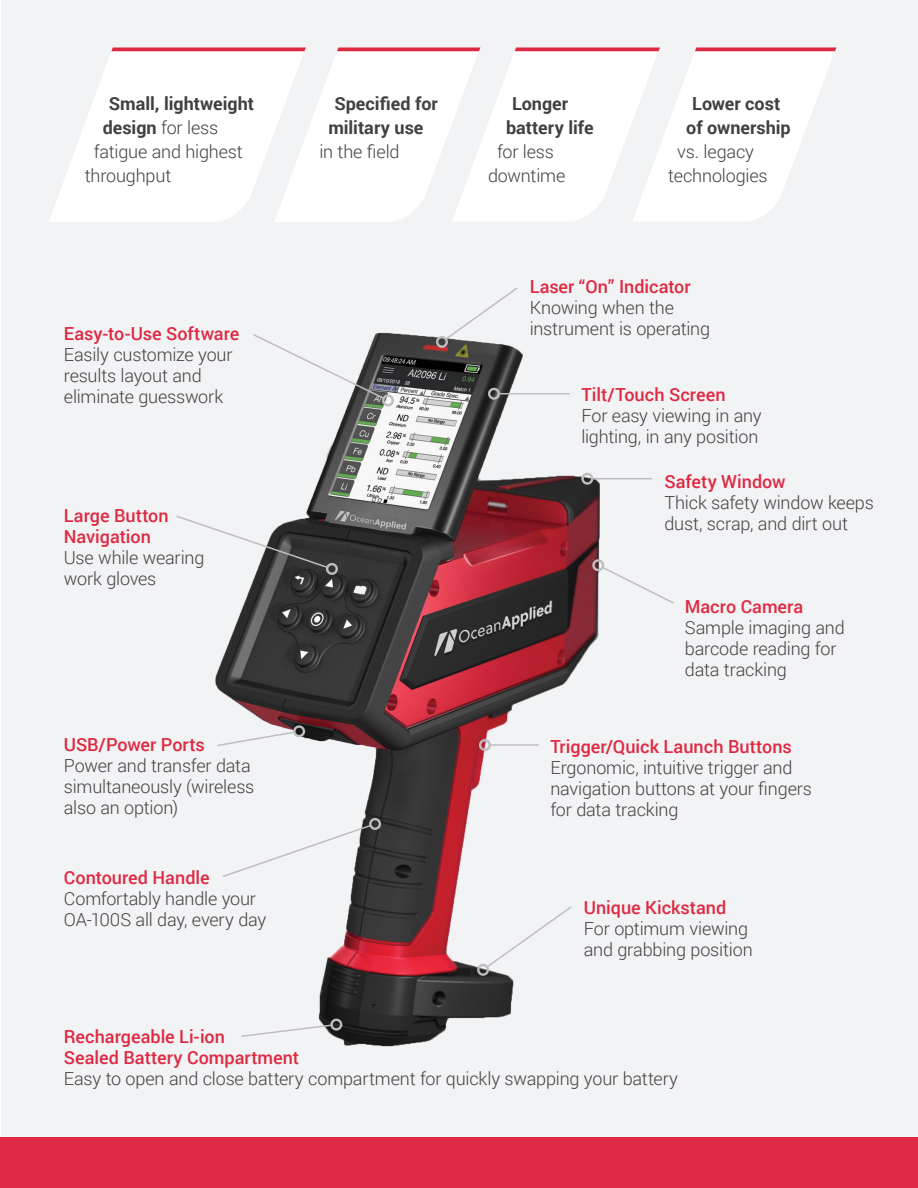
<style>
.page{position:relative;width:918px;height:1188px;background:#fff}
.page>*{position:absolute;margin:0;border:0;box-sizing:border-box;transform-origin:0 0}
.t1{font:300 18px/21px "Roboto";letter-spacing:-.01em;color:#434042}
.t2{font:500 18px/21px "Roboto";color:#df2842}
.t3{font:700 18px/24px "Roboto";color:#434042}
.s1{font-weight:700}
</style>
<div class="page">
<div style="left:2px;top:0;width:916px;height:1186px;background:#f2f3f4"></div>
<div style="left:0;top:1137px;width:918px;height:51px;background:#df2842"></div>
<img style="left:215px;top:332px;width:393px;height:715px">
<svg style="left:444px;top:287px;width:75px;height:54px"></svg>
<div style="left:436px;top:336px;width:12px;height:12px;border:2px solid #bebec0;border-radius:50%"></div>
<hr style="left:499px;top:393px;width:71px;height:1px;background:#bebec0">
<div style="left:488px;top:388px;width:12px;height:12px;border:2px solid #bebec0;border-radius:50%"></div>
<hr style="left:592px;top:478px;width:60px;height:1px;background:#bebec0">
<div style="left:581px;top:473px;width:12px;height:12px;border:2px solid #bebec0;border-radius:50%"></div>
<hr style="left:490px;top:744px;width:49px;height:2px;background:#bebec0">
<div style="left:479px;top:739px;width:12px;height:12px;border:2px solid #bebec0;border-radius:50%"></div>
<svg style="left:485px;top:905px;width:88px;height:64px"></svg>
<div style="left:477px;top:964px;width:12px;height:12px;border:2px solid #bebec0;border-radius:50%"></div>
<svg style="left:601px;top:565px;width:73px;height:40px"></svg>
<div style="left:592px;top:559px;width:12px;height:12px;border:2px solid #bebec0;border-radius:50%"></div>
<svg style="left:252px;top:333px;width:134px;height:67px"></svg>
<div style="left:382px;top:394px;width:12px;height:12px;border:2px solid #bebec0;border-radius:50%"></div>
<svg style="left:221px;top:824px;width:151px;height:54px"></svg>
<div style="left:369px;top:818px;width:12px;height:12px;border:2px solid #bebec0;border-radius:50%"></div>
<svg style="left:216px;top:730px;width:80px;height:17px"></svg>
<div style="left:293px;top:725px;width:12px;height:12px;border:2px solid #bebec0;border-radius:50%"></div>
<svg style="left:240px;top:1024px;width:93px;height:14px"></svg>
<div style="left:330px;top:1019px;width:12px;height:12px;border:2px solid #bebec0;border-radius:50%"></div>
<svg style="left:176px;top:514px;width:153px;height:55px"></svg>
<div style="left:326px;top:563px;width:12px;height:12px;border:2px solid #bebec0;border-radius:50%"></div>
<svg style="left:49px;top:55px;width:62px;height:167px"></svg>
<svg style="left:111px;top:47px;width:725px;height:175px"></svg>
<p class="t3" style="left:109px;top:91px;width:147px">Small, lightweight</p>
<p class="t1" style="left:103px;top:117px;width:117px"><span class="s1">design</span> for less</p>
<p class="t1" style="left:94px;top:141px;width:151px">fatigue and highest</p>
<p class="t1" style="left:85px;top:165px;width:88px">throughput</p>
<p class="t2" style="left:64px;top:322px;width:177px">Easy-to-Use Software</p>
<p class="t1" style="left:64px;top:343px;width:170px">Easily customize your results layout and eliminate guesswork</p>
<p class="t2" style="left:64px;top:505px;width:106px">Large Button<br>Navigation</p>
<p class="t1" style="left:64px;top:547px;width:142px">Use while wearing work gloves</p>
<p class="t2" style="left:64px;top:733px;width:142px">USB/Power Ports</p>
<p class="t1" style="left:64px;top:755px;width:192px">Power and transfer data simultaneously (wireless also an option)</p>
<p class="t2" style="left:64px;top:867px;width:147px">Contoured Handle</p>
<p class="t1" style="left:64px;top:888px;width:204px">Comfortably handle your<br>OA-100S all day, every day</p>
<p class="t3" style="left:328px;top:91px;width:111px;text-indent:6px">Specified for military use</p>
<p class="t1" style="left:319px;top:141px;width:82px">in the field</p>
<p class="t3" style="left:506px;top:91px;width:89px;text-indent:6px">Longer battery life</p>
<p class="t1" style="left:488px;top:139px;width:79px;line-height:24px;text-align:center">for less downtime</p>
<p class="t3" style="left:686px;top:91px;width:106px;text-align:center">Lower cost of ownership</p>
<p class="t1" style="left:668px;top:139px;width:101px;line-height:24px;text-align:center">vs. legacy technologies</p>
<p class="t2" style="left:530px;top:275px;width:163px">Laser “On” Indicator</p>
<p class="t1" style="left:530px;top:296px;width:182px">Knowing when the instrument is operating</p>
<p class="t2" style="left:581px;top:383px;width:146px">Tilt/Touch Screen</p>
<p class="t1" style="left:581px;top:405px;width:182px">For easy viewing in any lighting, in any position</p>
<p class="t2" style="left:664px;top:471px;width:123px">Safety Window</p>
<p class="t1" style="left:664px;top:492px;width:211px">Thick safety window keeps dust, scrap, and dirt out</p>
<p class="t2" style="left:685px;top:595px;width:120px">Macro Camera</p>
<p class="t1" style="left:685px;top:616px;width:161px">Sample imaging and barcode reading for data tracking</p>
<p class="t2" style="left:550px;top:735px;width:243px">Trigger/Quick Launch Buttons</p>
<p class="t1" style="left:550px;top:756px;width:263px">Ergonomic, intuitive trigger and navigation buttons at your fingers for data tracking</p>
<p class="t2" style="left:584px;top:897px;width:144px">Unique Kickstand</p>
<p class="t1" style="left:584px;top:918px;width:171px">For optimum viewing and grabbing position</p>
<p class="t2" style="left:64px;top:1025px;width:237px">Rechargeable Li-ion<br>Sealed Battery Compartment</p>
<p class="t1" style="left:64px;top:1067px;width:616px">Easy to open and close battery compartment for quickly swapping your battery</p>
</div>
